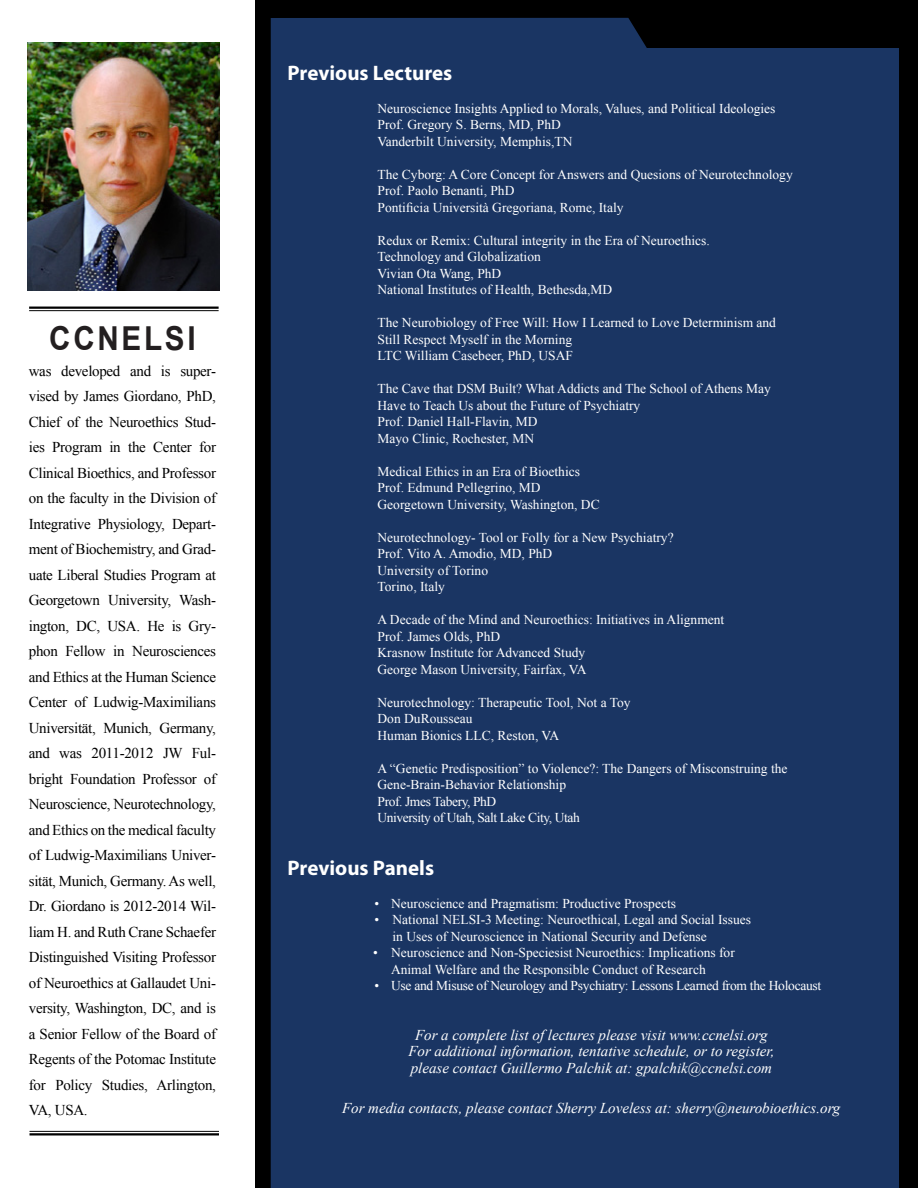
<style>
.page{position:relative;width:918px;height:1188px;background:#fff}
.page>*{position:absolute;margin:0;border:0;box-sizing:border-box;transform-origin:0 0}
.t1{font:700 33px "Arial";letter-spacing:.09em;color:#231f20;scale:.9 1}
.t2{font:700 21px "Myriad Pro";color:#fff}
.sidecolumn{font:15px/25.5px "Times New Roman";letter-spacing:-.02em;color:#000;text-align:justify}
.t3{font:italic 15px/16.5px "Times New Roman";color:#fff;text-align:center}
.t4{font:13.5px/16.5px "Times New Roman";color:#fff}
.t5{font:13.5px "Times New Roman";letter-spacing:-.02em;color:#fff}
.t6{font:13.5px "Times New Roman";letter-spacing:-.03em;color:#fff}
</style>
<div class="page">
<div style="left:255px;top:0;width:645px;height:1188px;background:#1a3563"></div>
<div style="left:900px;top:0;width:18px;height:1188px;background:#000"></div>
<hr style="left:29px;top:307px;width:190px;height:2px;background:#000">
<hr style="left:29px;top:310px;width:190px;height:1px;background:#000">
<hr style="left:30px;top:1131px;width:189px;height:1px;background:#000">
<hr style="left:30px;top:1133px;width:189px;height:3px;background:#000">
<img style="left:27px;top:42px;width:193px;height:249px">
<p class="t1" style="left:49px;top:317px;width:164px">CCNELSI</p>
<p class="sidecolumn" style="left:29px;top:358px;width:189px">was developed and is super&shy;vised by James Giordano, PhD, Chief of the Neuroethics Stud&shy;ies Program in the Center for Clinical Bioethics, and Professor on the faculty in the Division of Integrative Physiology, Depart&shy;ment of Biochemistry, and Grad&shy;uate Liberal Studies Program at Georgetown University, Wash&shy;ington, DC, USA. He is Gry&shy;phon Fellow in Neurosciences and Ethics at the Human Science Center of Ludwig-Maximilians Universität, Munich, Germany, and was 2011-2012 JW Ful&shy;bright Foundation Professor of Neuroscience, Neurotechnology, and Ethics on the medical faculty of Ludwig-Maximilians Univer&shy;sität, Munich, Germany. As well, Dr. Giordano is 2012-2014 Wil&shy;liam H. and Ruth Crane Schaefer Distinguished Visiting Professor of Neuroethics at Gallaudet Uni&shy;versity, Washington, DC, and is a Senior Fellow of the Board of Regents of the Potomac Institute for Policy Studies, Arlington, VA, USA.</p>
<p class="t2" style="left:288px;top:59px;width:166px">Previous Lectures</p>
<p class="t4" style="left:378px;top:100px;width:399px">Neuroscience Insights Applied to Morals, Values, and Political Ideologies</p>
<p class="t4" style="left:378px;top:116px;width:196px">Prof. Gregory S. Berns, MD, PhD<br>Vanderbilt University, Memphis,TN</p>
<p class="t4" style="left:378px;top:166px;width:417px">The Cyborg: A Core Concept for Answers and Quesions of Neurotechnology</p>
<p class="t4" style="left:378px;top:182px;width:138px">Prof. Paolo Benanti, PhD</p>
<p class="t4" style="left:378px;top:199px;width:247px">Pontificia Università Gregoriana, Rome, Italy</p>
<p class="t4" style="left:378px;top:232px;width:334px">Redux or Remix: Cultural integrity in the Era of Neuroethics.<br>Technology and Globalization</p>
<p class="t4" style="left:378px;top:265px;width:125px">Vivian Ota Wang, PhD</p>
<p class="t4" style="left:378px;top:281px;width:236px">National Institutes of Health, Bethesda,MD</p>
<p class="t4" style="left:378px;top:314px;width:400px">The Neurobiology of Free Will: How I Learned to Love Determinism and<br>Still Respect Myself in the Morning</p>
<p class="t4" style="left:378px;top:347px;width:197px">LTC William Casebeer, PhD, USAF</p>
<p class="t4" style="left:378px;top:380px;width:395px">The Cave that DSM Built? What Addicts and The School of Athens May<br>Have to Teach Us about the Future of Psychiatry</p>
<p class="t4" style="left:378px;top:413px;width:162px">Prof. Daniel Hall-Flavin, MD</p>
<p class="t4" style="left:378px;top:430px;width:158px">Mayo Clinic, Rochester, MN</p>
<p class="t4" style="left:378px;top:463px;width:204px">Medical Ethics in an Era of Bioethics</p>
<p class="t4" style="left:378px;top:479px;width:165px">Prof. Edmund Pellegrino, MD</p>
<p class="t4" style="left:378px;top:496px;width:224px">Georgetown University, Washington, DC</p>
<p class="t4" style="left:378px;top:529px;width:298px">Neurotechnology- Tool or Folly for a New Psychiatry?<br>Prof. Vito A. Amodio, MD, PhD<br>University of Torino<br>Torino, Italy</p>
<p class="t4" style="left:378px;top:611px;width:348px">A Decade of the Mind and Neuroethics: Initiatives in Alignment</p>
<p class="t4" style="left:378px;top:628px;width:209px">Prof. James Olds, PhD<br>Krasnow Institute for Advanced Study</p>
<p class="t4" style="left:378px;top:661px;width:211px">George Mason University, Fairfax, VA</p>
<p class="t4" style="left:378px;top:694px;width:255px">Neurotechnology: Therapeutic Tool, Not a Toy<br>Don DuRousseau<br>Human Bionics LLC, Reston, VA</p>
<p class="t4" style="left:378px;top:760px;width:411px">A “Genetic Predisposition” to Violence?: The Dangers of Misconstruing the<br>Gene-Brain-Behavior Relationship</p>
<p class="t6" style="left:378px;top:792px;width:120px">Prof. Jmes Tabery, PhD</p>
<p class="t6" style="left:378px;top:808px;width:204px">University of Utah, Salt Lake City, Utah</p>
<p class="t2" style="left:288px;top:854px;width:148px">Previous Panels</p>
<p class="t4" style="left:375px;top:895px;width:303px">• Neuroscience and Pragmatism: Productive Prospects</p>
<p class="t4" style="left:393px;top:911px;width:360px;text-indent:-18px">• National NELSI-3 Meeting: Neuroethical, Legal and Social Issues in Uses of Neuroscience in National Security and Defense</p>
<p class="t4" style="left:391px;top:944px;width:345px;text-indent:-18px">• Neuroscience and Non-Speciesist Neuroethics: Implications for<br>Animal Welfare and the Responsible Conduct of Research</p>
<p class="t5" style="left:375px;top:976px;width:448px">• Use and Misuse of Neurology and Psychiatry: Lessons Learned from the Holocaust</p>
<p class="t3" style="left:408px;top:1026px;width:368px">For a complete list of lectures please visit www.ccnelsi.org<br>For additional information, tentative schedule, or to register, please contact Guillermo Palchik at: gpalchik@ccnelsi.com</p>
<p class="t3" style="left:342px;top:1099px;width:500px">For media contacts, please contact Sherry Loveless at: sherry@neurobioethics.org</p>
</div>
